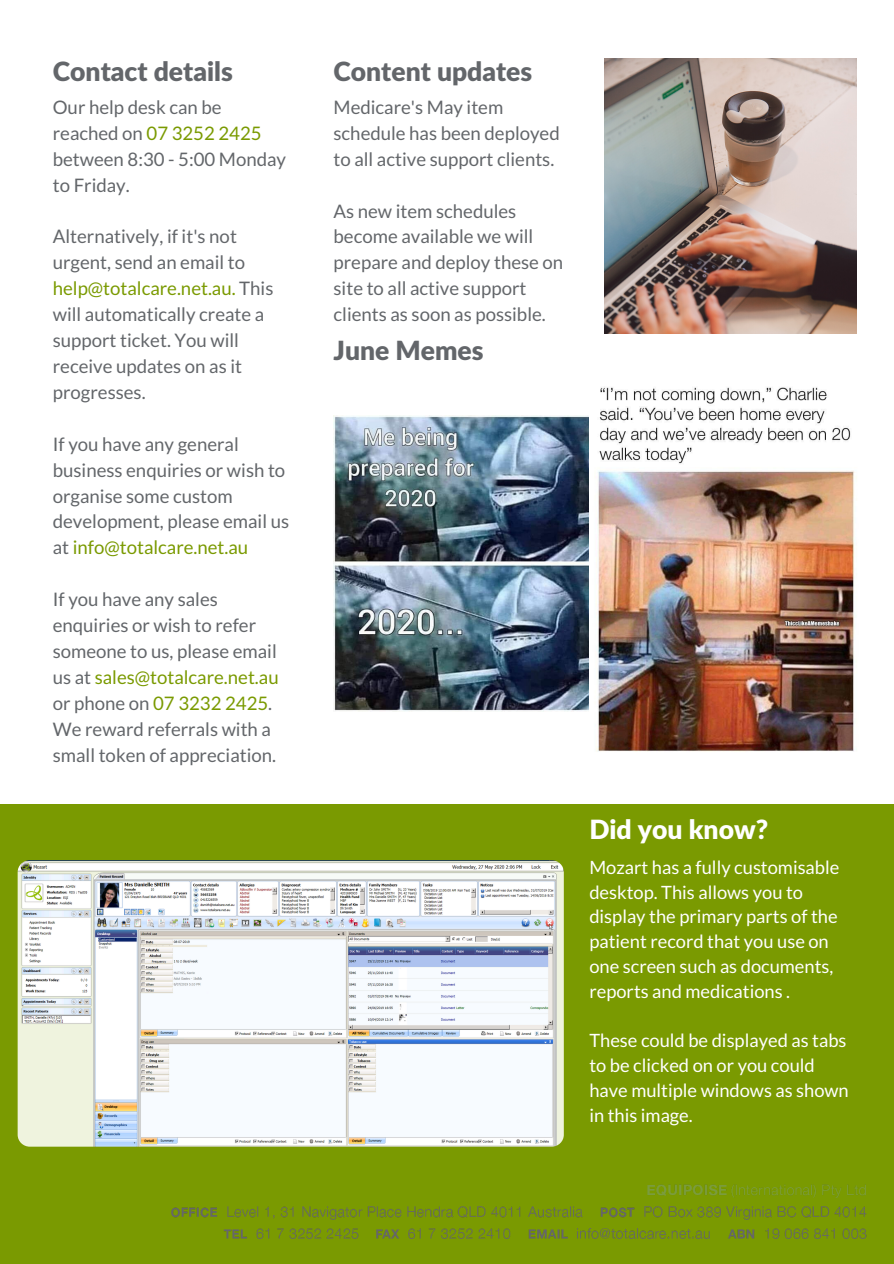
<style>
.page{position:relative;width:894px;height:1264px;background:#fff}
.page>*{position:absolute;margin:0;border:0;box-sizing:border-box;transform-origin:0 0}
.t1{font:900 26.55px "Lato Latin";color:#63666a}
.t2{font:900 26.55px "Lato Latin";color:#fff}
.t3{font:900 26.4px "Lato Latin";color:#63666a}
.t4{font:18.6px/26px "Lato";color:#63666a}
.t5{font:18.3px/24.8px "Lato";color:#fff}
.s1{color:#7a9a01}
</style>
<div class="page">
<div style="left:0;top:804px;width:893px;height:459px;background:#7a9a01"></div>
<img style="left:604px;top:58px;width:251px;height:275px">
<img style="left:171px;top:1184px;width:696px;height:55px">
<img style="left:333px;top:415px;width:256px;height:296px">
<img style="left:596px;top:387px;width:259px;height:365px">
<img style="left:18px;top:860px;width:545px;height:286px;border-radius:12px">
<h1 class="t1" style="left:53px;top:55px;width:181px">Contact details</h1>
<h2 class="t3" style="left:333px;top:55px;width:200px">Content updates</h2>
<p class="t4" style="left:53px;top:94px;width:235px">Our help desk can be reached on <span class="s1">07 3252 2425 </span>between 8:30 - 5:00 Monday to Friday.</p>
<p class="t4" style="left:53px;top:223px;width:222px">Alternatively, if it's not urgent, send an email to <span class="s1">help@totalcare.net.au.</span> This will automatically create a support ticket. You will receive updates on as it progresses.</p>
<p class="t4" style="left:53px;top:430px;width:238px">If you have any general business enquiries or wish to organise some custom development, please email us at <span class="s1">info@totalcare.net.au</span></p>
<p class="t4" style="left:53px;top:586px;width:227px">If you have any sales enquiries or wish to refer someone to us, please email us at <span class="s1">sales@totalcare.net.au </span>or phone on <span class="s1">07 3232 2425</span>.<br>We reward referrals with a small token of appreciation.</p>
<p class="t4" style="left:333px;top:94px;width:228px">Medicare's May item schedule has been deployed to all active support clients.</p>
<p class="t4" style="left:333px;top:197px;width:231px">As new item schedules become available we will prepare and deploy these on site to all active support clients as soon as possible.</p>
<h2 class="t3" style="left:333px;top:334px;width:151px">June Memes</h2>
<h1 class="t2" style="left:589px;top:812px;width:180px">Did you know?</h1>
<p class="t5" style="left:589px;top:854px;width:251px">Mozart has a fully customisable desktop. This allows you to display the primary parts of the patient record that you use on one screen such as documents, reports and medications .</p>
<p class="t5" style="left:589px;top:1027px;width:261px">These could be displayed as tabs to be clicked on or you could have multiple windows as shown in this image.</p>
</div>
